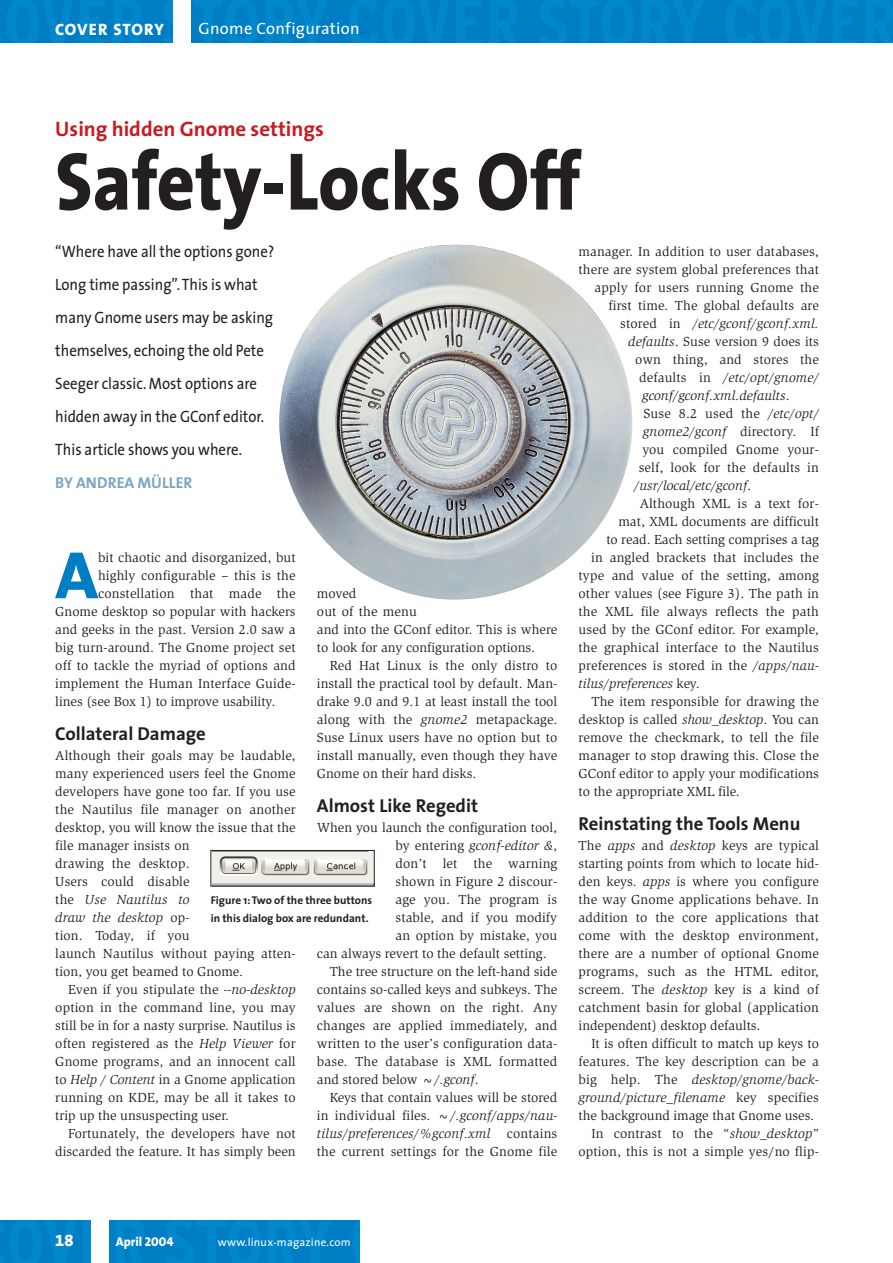
<style>
.page{position:relative;width:893px;height:1263px;background:#fff}
.page>*{position:absolute;margin:0;border:0;box-sizing:border-box;transform-origin:0 0}
.t1{font:800 82.5px "The Sans";color:#231f20;scale:.9 1}
.t2{font:800 67.65px "The Sans";color:#007ec5}
.t3{font:700 21px "The Sans";color:#c61c22}
.t4{font:700 18.75px "The Sans";color:#231f20}
.t5{font:16.5px/33px "The Sans";color:#231f20;scale:.9 1}
.t6{font:16.5px "The Sans";letter-spacing:.02em;color:#fff}
.t7{font:16.5px "The Sans Extra Bold Caps";letter-spacing:.045em;color:#fff}
.t8{font:16.5px "The Sans Extra Bold Expert";color:#fff}
.t9{font:700 15.75px "The Sans";color:#7aa5c4}
.t10{font:13.5px/18px "Slimbach";letter-spacing:.01em;color:#231f20;text-align:justify}
.t11{font:italic 13.5px "Slimbach";letter-spacing:.01em;color:#231f20}
.t12{font:800 12.75px "The Sans";color:#fff}
.t13{font:700 11.25px/18px "The Sans";color:#231f20}
.t14{font:11.25px "The Sans";letter-spacing:.02em;color:#fff}
.s1{font-style:italic}
.s2{font-style:normal}
.s3{font-family:"The Sans Extra Bold Caps";font-weight:400}
</style>
<div class="page">
<img style="left:279px;top:245px;width:353px;height:355px">
<img style="left:0;top:1220px;width:359px;height:43px">
<div style="left:91px;top:1220px;width:17px;height:43px;background:#fff"></div>
<img style="left:0;top:0;width:892px;height:43px">
<div style="left:173px;top:0;width:17px;height:43px;background:#fff"></div>
<img style="left:213px;top:852px;width:159px;height:32px">
<div style="left:211px;top:850px;width:163px;height:36px;border:1px solid #231f20"></div>
<p class="t7" style="left:55px;top:20px;width:110px">COVER STORY</p>
<p class="t6" style="left:198px;top:21px;width:162px">Gnome Configuration</p>
<h3 class="t3" style="left:55px;top:120px;width:270px">Using hidden Gnome settings</h3>
<h1 class="t1" style="left:55px;top:148px;width:585px">Safety-Locks Off</h1>
<p class="t5" style="left:55px;top:236px;width:245px">“Where have all the options gone?<br>Long time passing”. This is what many Gnome users may be asking themselves, echoing the old Pete<br>Seeger classic. Most options are hidden away in the GConf editor.<br>This article shows you where.</p>
<p class="t9" style="left:55px;top:476px;width:139px">BY ANDREA MÜLLER</p>
<h2 class="t2" style="left:55px;top:548px;width:44px">A</h2>
<p class="t10" style="left:98px;top:550px;width:199px">bit chaotic and disorganized, but</p>
<p class="t10" style="left:98px;top:568px;width:199px">highly configurable – this is the</p>
<p class="t10" style="left:98px;top:586px;width:199px">constellation that made the</p>
<p class="t10" style="left:55px;top:604px;width:242px">Gnome desktop so popular with hackers</p>
<p class="t10" style="left:55px;top:622px;width:242px">and geeks in the past. Version 2.0 saw a</p>
<p class="t10" style="left:55px;top:640px;width:242px">big turn-around. The Gnome project set</p>
<p class="t10" style="left:55px;top:658px;width:242px">off to tackle the myriad of options and</p>
<p class="t10" style="left:55px;top:676px;width:242px">implement the Human Interface Guide-</p>
<p class="t10" style="left:55px;top:694px;width:222px">lines (see Box 1) to improve usability.</p>
<h3 class="t4" style="left:55px;top:726px;width:152px">Collateral Damage</h3>
<p class="t10" style="left:55px;top:748px;width:242px;text-align:left">Although their goals may be laudable, many experienced users feel the Gnome developers have gone too far. If you use the Nautilus file manager on another desktop, you will know the issue that the file manager insists on<br>drawing the desktop.<br>Users could disable<br>the <span class="s1">Use Nautilus to<br>draw the desktop</span> op-<br>tion. Today, if you<br>launch Nautilus without paying atten&shy;tion, you get beamed to Gnome.</p>
<p class="t10" style="left:55px;top:982px;width:242px;text-indent:13px">Even if you stipulate the <span class="s1">--no-desktop </span>option in the command line, you may still be in for a nasty surprise. Nautilus is often registered as the <span class="s1">Help Viewer</span> for Gnome programs, and an innocent call to <span class="s1">Help / Content</span> in a Gnome application running on KDE, may be all it takes to trip up the unsuspecting user.</p>
<p class="t10" style="left:55px;top:1126px;width:242px;text-align:right">Fortunately, the developers have not discarded the feature. It has simply been</p>
<p class="t10" style="left:317px;top:586px;width:242px;text-align:left">moved<br>out of the menu<br>and into the GConf editor. This is where to look for any configuration options.</p>
<p class="t10" style="left:317px;top:658px;width:242px;text-indent:13px">Red Hat Linux is the only distro to install the practical tool by default. Man&shy;drake 9.0 and 9.1 at least install the tool along with the <span class="s1">gnome2</span> metapackage.<br>Suse Linux users have no option but to install manually, even though they have Gnome on their hard disks.</p>
<h3 class="t4" style="left:317px;top:798px;width:163px">Almost Like Regedit</h3>
<p class="t10" style="left:317px;top:820px;width:242px">When you launch the configuration tool,</p>
<p class="t11" style="left:395px;top:841px;width:163px"><span class="s2">by entering</span> gconf-editor &amp;<span class="s2">,</span></p>
<p class="t10" style="left:395px;top:856px;width:163px">don’t let the warning</p>
<p class="t10" style="left:395px;top:874px;width:163px">shown in Figure 2 discour-</p>
<p class="t10" style="left:395px;top:892px;width:163px">age you. The program is</p>
<p class="t10" style="left:395px;top:910px;width:163px">stable, and if you modify</p>
<p class="t10" style="left:395px;top:928px;width:163px">an option by mistake, you</p>
<p class="t10" style="left:317px;top:946px;width:231px">can always revert to the default setting.</p>
<p class="t10" style="left:330px;top:964px;width:229px">The tree structure on the left-hand side</p>
<p class="t10" style="left:317px;top:982px;width:242px">contains so-called keys and subkeys. The</p>
<p class="t10" style="left:317px;top:1000px;width:242px">values are shown on the right. Any</p>
<p class="t10" style="left:317px;top:1018px;width:242px">changes are applied immediately, and</p>
<p class="t10" style="left:317px;top:1036px;width:242px">written to the user’s configuration data-</p>
<p class="t10" style="left:317px;top:1054px;width:242px">base. The database is XML formatted</p>
<p class="t10" style="left:317px;top:1072px;width:163px">and stored below <span class="s1">~/.gconf</span>.</p>
<p class="t10" style="left:330px;top:1090px;width:229px">Keys that contain values will be stored</p>
<p class="t10" style="left:317px;top:1108px;width:242px">in individual files. <span class="s1">~/.gconf/apps/nau-</span></p>
<p class="t11" style="left:317px;top:1129px;width:242px">tilus/preferences/%gconf.xml <span class="s2">contains</span></p>
<p class="t10" style="left:317px;top:1144px;width:242px">the current settings for the Gnome file</p>
<p class="t13" style="left:211px;top:893px;width:163px">Figure 1: Two of the three buttons in this dialog box are redundant.</p>
<p class="t10" style="left:578px;top:244px;width:242px">manager. In addition to user databases,</p>
<p class="t10" style="left:578px;top:262px;width:242px">there are system global preferences that</p>
<p class="t10" style="left:594px;top:280px;width:226px">apply for users running Gnome the</p>
<p class="t10" style="left:608px;top:298px;width:212px">first time. The global defaults are</p>
<p class="t11" style="left:620px;top:319px;width:200px"><span class="s2">stored in</span> /etc/gconf/gconf.xml.</p>
<p class="t10" style="left:628px;top:334px;width:192px"><span class="s1">defaults</span>. Suse version 9 does its</p>
<p class="t10" style="left:635px;top:352px;width:185px">own thing, and stores the</p>
<p class="t11" style="left:639px;top:373px;width:181px"><span class="s2">defaults in</span> /etc/opt/gnome/</p>
<p class="t11" style="left:642px;top:391px;width:149px">gconf/gconf.xml.defaults<span class="s2">.</span></p>
<p class="t10" style="left:643px;top:406px;width:177px">Suse 8.2 used the <span class="s1">/etc/opt/</span></p>
<p class="t11" style="left:643px;top:427px;width:177px">gnome2/gconf <span class="s2">directory. If</span></p>
<p class="t10" style="left:642px;top:442px;width:178px">you compiled Gnome your-</p>
<p class="t10" style="left:638px;top:460px;width:182px">self, look for the defaults in</p>
<p class="t11" style="left:634px;top:481px;width:118px">/usr/local/etc/gconf<span class="s2">.</span></p>
<p class="t10" style="left:639px;top:496px;width:181px">Although XML is a text for-</p>
<p class="t10" style="left:618px;top:514px;width:202px">mat, XML documents are difficult</p>
<p class="t10" style="left:606px;top:532px;width:214px">to read. Each setting comprises a tag</p>
<p class="t10" style="left:591px;top:550px;width:229px">in angled brackets that includes the</p>
<p class="t10" style="left:578px;top:568px;width:242px">type and value of the setting, among</p>
<p class="t10" style="left:578px;top:586px;width:242px">other values (see Figure 3). The path in</p>
<p class="t10" style="left:578px;top:604px;width:242px">the XML file always reflects the path</p>
<p class="t10" style="left:578px;top:622px;width:242px">used by the GConf editor. For example,</p>
<p class="t10" style="left:578px;top:640px;width:242px">the graphical interface to the Nautilus</p>
<p class="t10" style="left:578px;top:658px;width:242px">preferences is stored in the <span class="s1">/apps/nau-</span></p>
<p class="t11" style="left:578px;top:679px;width:123px">tilus/preferences <span class="s2">key.</span></p>
<p class="t10" style="left:591px;top:694px;width:229px">The item responsible for drawing the</p>
<p class="t10" style="left:578px;top:712px;width:242px">desktop is called <span class="s1">show_desktop</span>. You can</p>
<p class="t10" style="left:578px;top:730px;width:242px">remove the checkmark, to tell the file</p>
<p class="t10" style="left:578px;top:748px;width:242px">manager to stop drawing this. Close the</p>
<p class="t10" style="left:578px;top:766px;width:242px">GConf editor to apply your modifications</p>
<p class="t10" style="left:578px;top:784px;width:163px">to the appropriate XML file.</p>
<h3 class="t4" style="left:578px;top:816px;width:223px">Reinstating the Tools Menu</h3>
<p class="t10" style="left:578px;top:838px;width:242px">The <span class="s1">apps</span> and <span class="s1">desktop</span> keys are typical starting points from which to locate hid&shy;den keys. <span class="s1">apps</span> is where you configure the way Gnome applications behave. In addition to the core applications that come with the desktop environment, there are a number of optional Gnome programs, such as the HTML editor, screem. The <span class="s1">desktop</span> key is a kind of catchment basin for global (application independent) desktop defaults.</p>
<p class="t10" style="left:591px;top:1036px;width:229px">It is often difficult to match up keys to</p>
<p class="t10" style="left:578px;top:1054px;width:242px">features. The key description can be a</p>
<p class="t11" style="left:578px;top:1075px;width:242px"><span class="s2">big help. The</span> desktop/gnome/back-</p>
<p class="t11" style="left:578px;top:1093px;width:242px">ground/picture_filename <span class="s2">key specifies</span></p>
<p class="t10" style="left:578px;top:1108px;width:237px">the background image that Gnome uses.</p>
<p class="t10" style="left:591px;top:1126px;width:229px">In contrast to the “<span class="s1">show_desktop</span>”</p>
<p class="t10" style="left:578px;top:1144px;width:242px">option, this is not a simple yes/no flip-</p>
<p class="t8" style="left:55px;top:1231px;width:20px">18</p>
<p class="t12" style="left:116px;top:1237px;width:59px">April <span class="s3">2004</span></p>
<p class="t14" style="left:218px;top:1238px;width:134px">www.linux-magazine.com</p>
</div>
